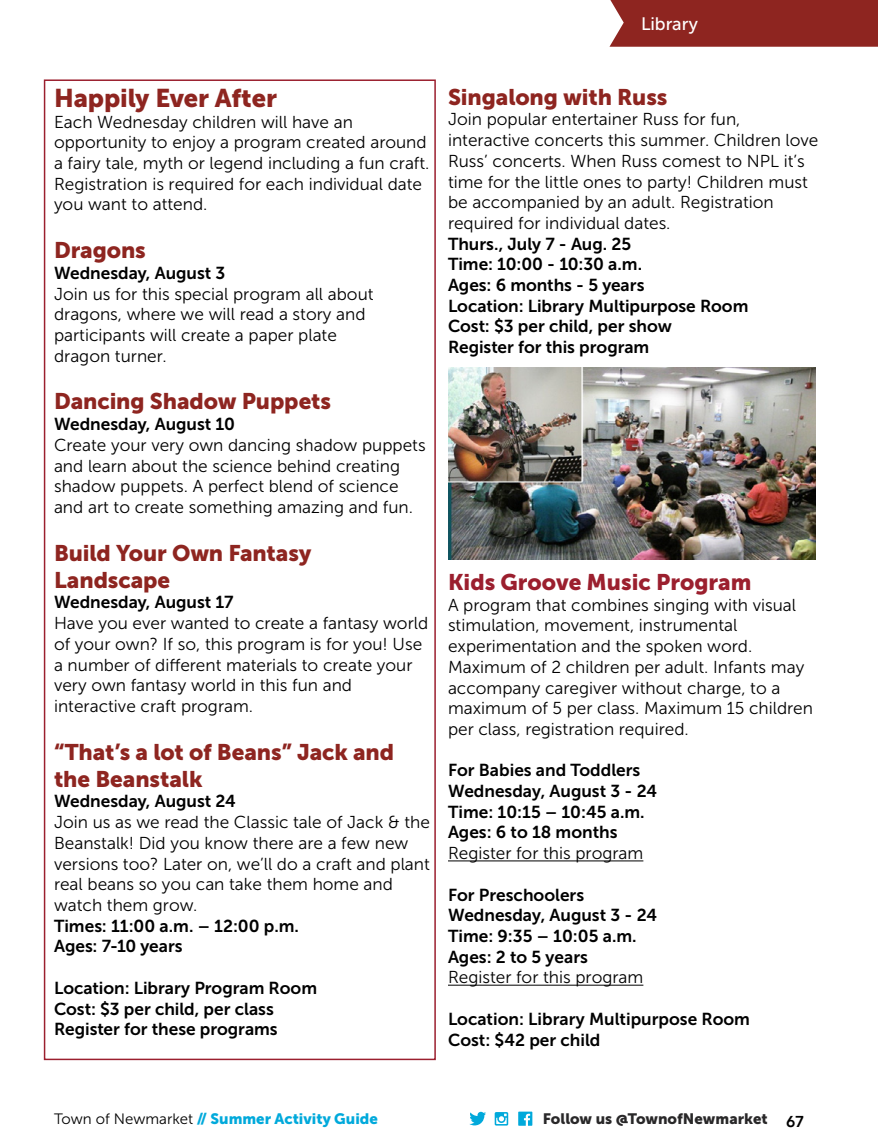
<style>
.page{position:relative;width:878px;height:1148px;background:#fff}
.page>*{position:absolute;margin:0;border:0;box-sizing:border-box;transform-origin:0 0}
.t1{font:25.5px "Museo Sans 900";letter-spacing:-.005em;color:#8e2520}
.t2{font:22.5px/27px "Museo Sans 900";letter-spacing:-.005em;color:#8e2520}
.t3{font:22.5px "Museo Sans 900";color:#9b1f2e}
.t4{font:18px "Museo Sans 500";letter-spacing:-.005em;color:#fff}
.t5{font:17.25px/20.7px "Museo Sans 300";color:#000}
.t6{font:17.25px/20.7px "Museo Sans 700";color:#000}
.t7{font:15px "Museo Sans 900";color:#01a9db}
.t8{font:15px "Museo Sans 900";color:#292829}
.s1{font-family:"Museo Sans 300";color:#000}
.s2{font-family:"Avenir";font-weight:800;font-size:15.75px;color:#000}
</style>
<div class="page">
<svg style="left:469px;top:1111px;width:17px;height:14px"></svg>
<svg style="left:494px;top:1112px;width:14px;height:13px"></svg>
<svg style="left:518px;top:1111px;width:14px;height:14px"></svg>
<div style="left:609px;top:0;width:269px;height:47px;background:#8e2520"></div>
<hr style="left:448px;top:860px;width:195px;height:1px;background:#000">
<hr style="left:448px;top:984px;width:195px;height:1px;background:#000">
<div style="left:44px;top:79px;width:392px;height:981px;border:2px solid #9b1f2e"></div>
<img style="left:448px;top:367px;width:367px;height:192px">
<p class="t4" style="left:641px;top:13px;width:59px">Library</p>
<h1 class="t1" style="left:54px;top:83px;width:224px">Happily Ever After</h1>
<p class="t5" style="left:54px;top:111px;width:377px">Each Wednesday children will have an opportunity to enjoy a program created around a fairy tale, myth or legend including a fun craft.<br>Registration is required for each individual date you want to attend.</p>
<h2 class="t2" style="left:54px;top:237px;width:93px">Dragons</h2>
<p class="t6" style="left:54px;top:262px;width:173px">Wednesday, August 3</p>
<p class="t5" style="left:54px;top:283px;width:321px">Join us for this special program all about dragons, where we will read a story and participants will create a paper plate dragon turner.</p>
<h2 class="t2" style="left:54px;top:388px;width:278px">Dancing Shadow Puppets</h2>
<p class="t6" style="left:54px;top:414px;width:182px">Wednesday, August 10</p>
<p class="t5" style="left:54px;top:435px;width:373px">Create your very own dancing shadow puppets and learn about the science behind creating shadow puppets. A perfect blend of science and art to create something amazing and fun.</p>
<h2 class="t2" style="left:54px;top:539px;width:259px">Build Your Own Fantasy<br>Landscape</h2>
<p class="t6" style="left:54px;top:592px;width:181px">Wednesday, August 17</p>
<p class="t5" style="left:54px;top:613px;width:376px">Have you ever wanted to create a fantasy world of your own? If so, this program is for you! Use a number of different materials to create your very own fantasy world in this fun and interactive craft program.</p>
<h2 class="t2" style="left:54px;top:738px;width:342px">“That’s a lot of Beans” Jack and the Beanstalk</h2>
<p class="t6" style="left:54px;top:791px;width:183px">Wednesday, August 24</p>
<p class="t5" style="left:54px;top:812px;width:377px">Join us as we read the Classic tale of Jack &amp; the Beanstalk! Did you know there are a few new versions too? Later on, we’ll do a craft and plant real beans so you can take them home and watch them grow.</p>
<p class="t6" style="left:54px;top:915px;width:246px">Times: 11:00 a.m. – 12:00 p.m.<br>Ages: 7-10 years</p>
<p class="t6" style="left:54px;top:977px;width:264px">Location: Library Program Room<br>Cost: $3 per child, per class<br>Register for these programs</p>
<h2 class="t2" style="left:448px;top:83px;width:221px">Singalong with Russ</h2>
<p class="t5" style="left:448px;top:109px;width:372px">Join popular entertainer Russ for fun, interactive concerts this summer. Children love Russ’ concerts. When Russ comest to NPL it’s time for the little ones to party! Children must be accompanied by an adult. Registration required for individual dates.</p>
<p class="t6" style="left:448px;top:233px;width:302px">Thurs., July 7 - Aug. 25<br>Time: 10:00 - 10:30 a.m.<br>Ages: 6 months - 5 years<br>Location: Library Multipurpose Room<br>Cost: $3 per child, per show<br>Register for this program</p>
<h2 class="t3" style="left:448px;top:569px;width:305px">Kids Groove Music Program</h2>
<p class="t5" style="left:448px;top:594px;width:366px">A program that combines singing with visual stimulation, movement, instrumental experimentation and the spoken word.<br>Maximum of 2 children per adult. Infants may accompany caregiver without charge, to a maximum of 5 per class. Maximum 15 children per class, registration required.</p>
<p class="t6" style="left:448px;top:760px;width:211px">For Babies and Toddlers<br>Wednesday, August 3 - 24<br>Time: 10:15 – 10:45 a.m.<br>Ages: 6 to 18 months</p>
<p class="t5" style="left:448px;top:843px;width:197px">Register for this program</p>
<p class="t6" style="left:448px;top:884px;width:211px">For Preschoolers<br>Wednesday, August 3 - 24<br>Time: 9:35 – 10:05 a.m.<br>Ages: 2 to 5 years</p>
<p class="t5" style="left:448px;top:967px;width:197px">Register for this program</p>
<p class="t6" style="left:448px;top:1008px;width:303px">Location: Library Multipurpose Room<br>Cost: $42 per child</p>
<p class="t7" style="left:54px;top:1110px;width:325px"><span class="s1">Town of Newmarket</span> // Summer Activity Guide</p>
<p class="t8" style="left:543px;top:1110px;width:263px">Follow us @TownofNewmarket <span class="s2">67</span></p>
</div>
